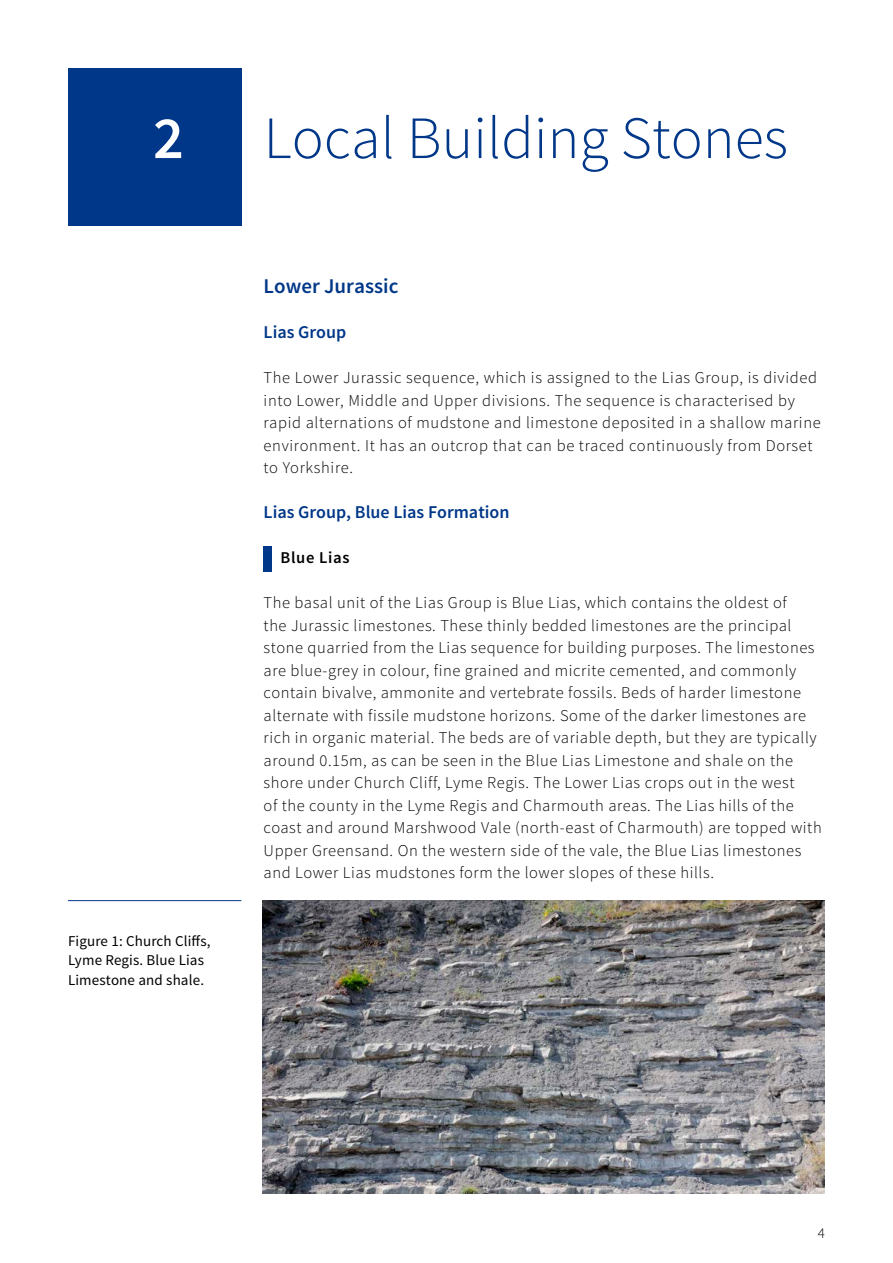
<style>
.page{position:relative;width:893px;height:1263px;background:#fff}
.page>*{position:absolute;margin:0;border:0;box-sizing:border-box;transform-origin:0 0}
.Main_Heading{font:300 60px "Source Sans Pro";color:#003788}
.Main_Heading-2{font:600 60px "Source Sans Pro";color:#fff}
.Heading_1{font:600 21px "Source Sans Pro";color:#003788}
.Heading_2{font:600 18px "Source Sans Pro";color:#003788}
.Body_text{font:300 16.5px/22.5px "Source Sans Pro";letter-spacing:.035em;color:#000}
.Emphasis_Stone_type{font:600 16.5px "Source Sans Pro";letter-spacing:.04em;color:#000}
.t1{font:15px/19.5px "Source Sans Pro";letter-spacing:.01em;color:#000}
.t2{font:300 15px "Source Sans Pro";color:#000}
</style>
<div class="page">
<div style="left:68px;top:68px;width:173px;height:158px;background:#003788"></div>
<div style="left:264px;top:546px;width:8px;height:25px;background:#003788"></div>
<hr style="left:68px;top:900px;width:173px;height:1px;background:#003788">
<img style="left:263px;top:901px;width:562px;height:292px">
<p class="Main_Heading-2" style="left:153px;top:100px;width:32px">2</p>
<p class="Main_Heading" style="left:264px;top:102px;width:526px">Local Building Stones</p>
<p class="t1" style="left:68px;top:931px;width:144px">Figure 1: Church Cliffs,<br>Lyme Regis. Blue Lias<br>Limestone and shale.</p>
<h1 class="Heading_1" style="left:264px;top:273px;width:136px">Lower Jurassic</h1>
<h2 class="Heading_2" style="left:264px;top:321px;width:84px">Lias Group</h2>
<p class="Body_text" style="left:264px;top:366px;width:559px">The Lower Jurassic sequence, which is assigned to the Lias Group, is divided into Lower, Middle and Upper divisions. The sequence is characterised by rapid alternations of mudstone and limestone deposited in a shallow marine environment. It has an outcrop that can be traced continuously from Dorset to Yorkshire.</p>
<h2 class="Heading_2" style="left:264px;top:501px;width:247px">Lias Group, Blue Lias Formation</h2>
<h3 class="Emphasis_Stone_type" style="left:281px;top:547px;width:70px">Blue Lias</h3>
<p class="Body_text" style="left:264px;top:591px;width:560px">The basal unit of the Lias Group is Blue Lias, which contains the oldest of<br>the Jurassic limestones. These thinly bedded limestones are the principal stone quarried from the Lias sequence for building purposes. The limestones are blue-grey in colour, fine grained and micrite cemented, and commonly contain bivalve, ammonite and vertebrate fossils. Beds of harder limestone alternate with fissile mudstone horizons. Some of the darker limestones are rich in organic material. The beds are of variable depth, but they are typically around 0.15m, as can be seen in the Blue Lias Limestone and shale on the shore under Church Cliff, Lyme Regis. The Lower Lias crops out in the west<br>of the county in the Lyme Regis and Charmouth areas. The Lias hills of the coast and around Marshwood Vale (north-east of Charmouth) are topped with Upper Greensand. On the western side of the vale, the Blue Lias limestones and Lower Lias mudstones form the lower slopes of these hills.</p>
<p class="t2" style="left:818px;top:1224px;width:9px">4</p>
</div>
